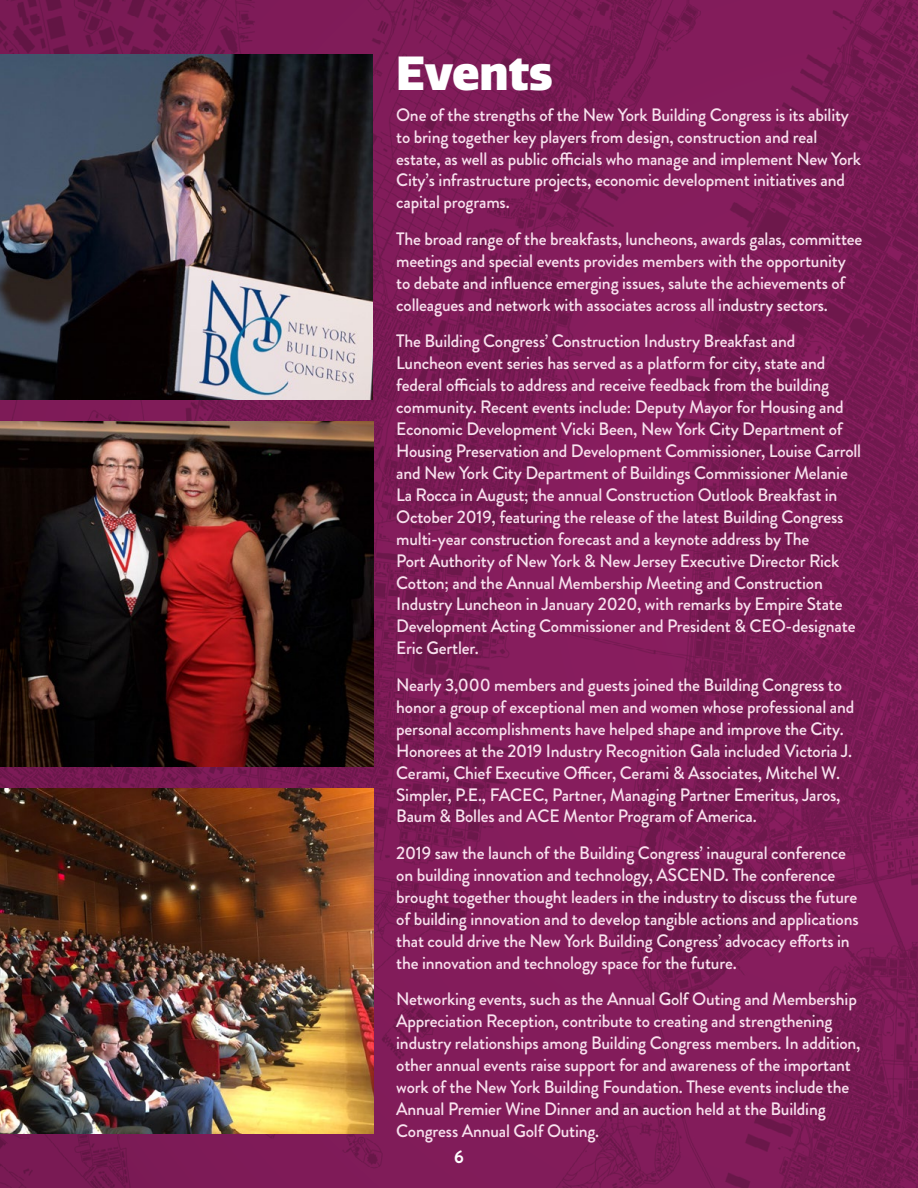
<style>
.page{position:relative;width:918px;height:1188px;background:#fff}
.page>*{position:absolute;margin:0;border:0;box-sizing:border-box;transform-origin:0 0}
.t1{font:900 46.5px "Quatro";color:#fff}
.t2{font:500 18px/21.9px "Brandon Grotesque";letter-spacing:-.01em;color:#f8e1ee}
.t3{font:700 18px "Brandon Grotesque";color:#fff}
</style>
<div class="page">
<img style="left:0;top:0;width:918px;height:1188px">
<img style="left:0;top:421px;width:373px;height:346px">
<img style="left:0;top:789px;width:373px;height:345px">
<img style="left:0;top:54px;width:373px;height:345px">
<h1 class="t1" style="left:396px;top:45px;width:158px">Events</h1>
<p class="t2" style="left:396px;top:104px;width:466px">One of the strengths of the New York Building Congress is its ability to bring together key players from design, construction and real estate, as well as public officials who manage and implement New York City’s infrastructure projects, economic development initiatives and capital programs.</p>
<p class="t2" style="left:396px;top:228px;width:468px">The broad range of the breakfasts, luncheons, awards galas, committee meetings and special events provides members with the opportunity to debate and influence emerging issues, salute the achievements of colleagues and network with associates across all industry sectors.</p>
<p class="t2" style="left:396px;top:330px;width:467px">The Building Congress’ Construction Industry Breakfast and Luncheon event series has served as a platform for city, state and federal officials to address and receive feedback from the building community. Recent events include: Deputy Mayor for Housing and Economic Development Vicki Been, New York City Department of Housing Preservation and Development Commissioner, Louise Carroll and New York City Department of Buildings Commissioner Melanie La Rocca in August; the annual Construction Outlook Breakfast in October 2019, featuring the release of the latest Building Congress multi-year construction forecast and a keynote address by The<br>Port Authority of New York &amp; New Jersey Executive Director Rick Cotton; and the Annual Membership Meeting and Construction Industry Luncheon in January 2020, with remarks by Empire State Development Acting Commissioner and President &amp; CEO-designate Eric Gertler.</p>
<p class="t2" style="left:396px;top:674px;width:460px">Nearly 3,000 members and guests joined the Building Congress to honor a group of exceptional men and women whose professional and personal accomplishments have helped shape and improve the City.<br>Honorees at the 2019 Industry Recognition Gala included Victoria J.<br>Cerami, Chief Executive Officer, Cerami &amp; Associates, Mitchel W.<br>Simpler, P.E., FACEC, Partner, Managing Partner Emeritus, Jaros, Baum &amp; Bolles and ACE Mentor Program of America.</p>
<p class="t2" style="left:396px;top:842px;width:464px">2019 saw the launch of the Building Congress’ inaugural conference on building innovation and technology, ASCEND. The conference brought together thought leaders in the industry to discuss the future of building innovation and to develop tangible actions and applications that could drive the New York Building Congress’ advocacy efforts in the innovation and technology space for the future.</p>
<p class="t2" style="left:396px;top:988px;width:466px">Networking events, such as the Annual Golf Outing and Membership Appreciation Reception, contribute to creating and strengthening industry relationships among Building Congress members. In addition, other annual events raise support for and awareness of the important work of the New York Building Foundation. These events include the Annual Premier Wine Dinner and an auction held at the Building Congress Annual Golf Outing.</p>
<p class="t3" style="left:454px;top:1144px;width:11px">6</p>
</div>
